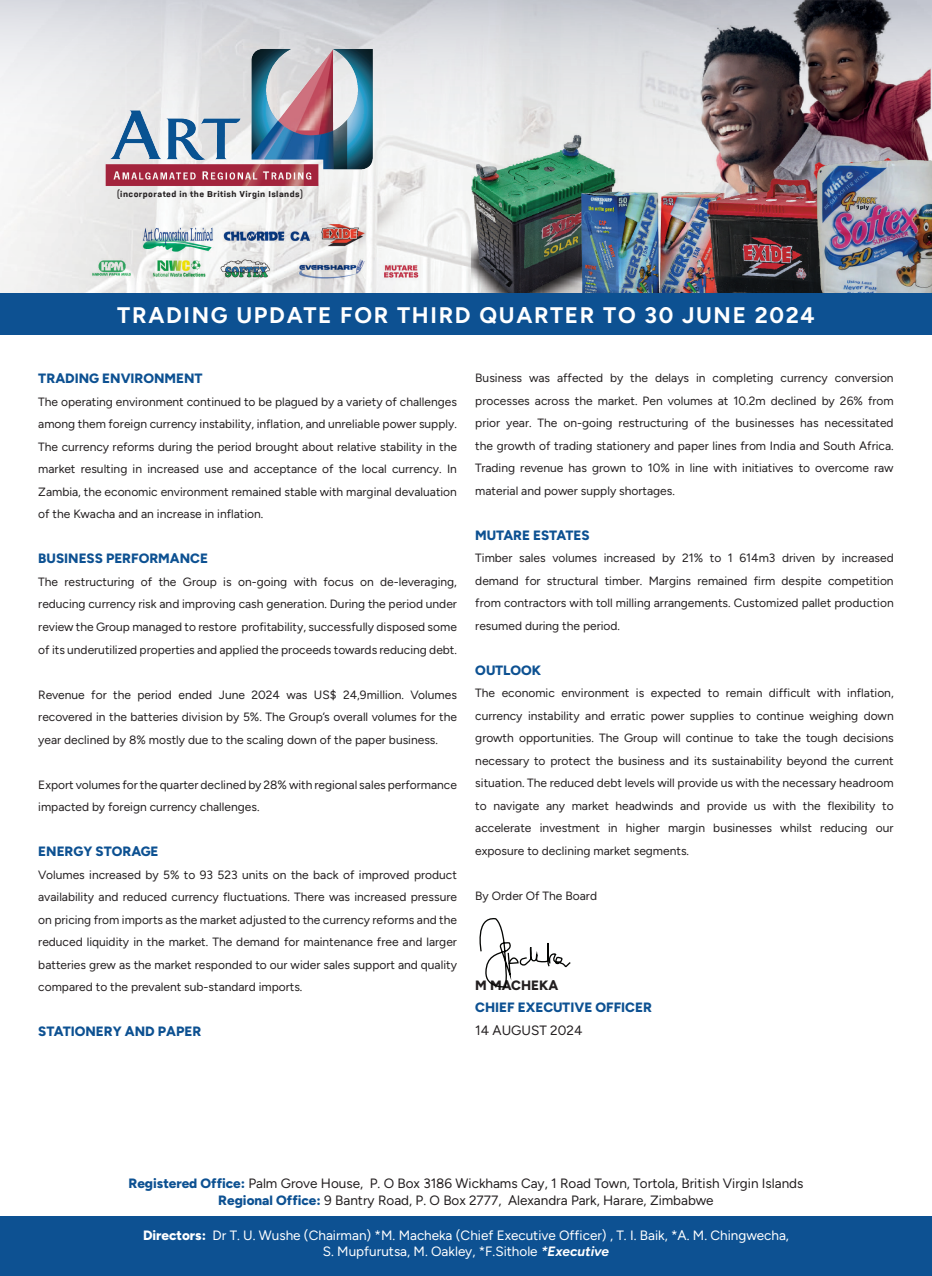
<style>
.page{position:relative;width:932px;height:1276px;background:#fff}
.page>*{position:absolute;margin:0;border:0;box-sizing:border-box;transform-origin:0 0}
.t1{font:700 22.5px "Figtree";letter-spacing:.075em;color:#fff}
.t2{font:13.5px/16.5px "Figtree";color:#231f20;text-align:center}
.t3{font:13.5px/16.5px "Figtree";color:#fff;text-align:center}
.t4{font:800 13.5px "Figtree";color:#0d5192}
.t5{font:800 13.5px "Figtree";color:#231f20}
.t6{font:12px/22.5px "Figtree";color:#231f20;text-align:justify}
.t7{font:700 8.55px "PCTL9600 Rg";letter-spacing:.05em;color:#231f20}
.s1{font-weight:800;color:#0d5192}
.s2{font-weight:800}
.s3{font-weight:700;font-style:italic}
</style>
<div class="page">
<img style="left:15px;top:0;width:916px;height:293px">
<div style="left:0;top:293px;width:931px;height:41px;background:#0d5192"></div>
<img style="left:56px;top:47px;width:357px;height:140px">
<div style="left:0;top:1216px;width:931px;height:60px;background:#0d5192"></div>
<svg style="left:479px;top:918px;width:92px;height:70px"></svg>
<p class="t7" style="left:117px;top:187px;width:188px">(incorporated in the British Virgin Islands)</p>
<h1 class="t1" style="left:117px;top:301px;width:698px">TRADING UPDATE FOR THIRD QUARTER TO 30 JUNE 2024</h1>
<p class="t4" style="left:38px;top:370px;width:166px">TRADING ENVIRONMENT</p>
<p class="t6" style="left:38px;top:390px;width:420px">The operating environment continued to be plagued by a variety of challenges among them foreign currency instability, inflation, and unreliable power supply.<br>The currency reforms during the period brought about relative stability in the market resulting in increased use and acceptance of the local currency. In Zambia, the economic environment remained stable with marginal devaluation of the Kwacha and an increase in inflation.</p>
<p class="t4" style="left:38px;top:550px;width:171px">BUSINESS PERFORMANCE</p>
<p class="t6" style="left:38px;top:570px;width:420px">The restructuring of the Group is on-going with focus on de-leveraging, reducing currency risk and improving cash generation. During the period under review the Group managed to restore profitability, successfully disposed some of its underutilized properties and applied the proceeds towards reducing debt.</p>
<p class="t6" style="left:38px;top:683px;width:420px">Revenue for the period ended June 2024 was US$ 24,9million. Volumes recovered in the batteries division by 5%. The Group’s overall volumes for the year declined by 8% mostly due to the scaling down of the paper business.</p>
<p class="t6" style="left:38px;top:773px;width:420px">Export volumes for the quarter declined by 28% with regional sales performance impacted by foreign currency challenges.</p>
<p class="t4" style="left:38px;top:843px;width:122px">ENERGY STORAGE</p>
<p class="t6" style="left:38px;top:863px;width:420px">Volumes increased by 5% to 93 523 units on the back of improved product availability and reduced currency fluctuations. There was increased pressure on pricing from imports as the market adjusted to the currency reforms and the reduced liquidity in the market. The demand for maintenance free and larger batteries grew as the market responded to our wider sales support and quality compared to the prevalent sub-standard imports.</p>
<p class="t4" style="left:38px;top:1023px;width:164px">STATIONERY AND PAPER</p>
<p class="t6" style="left:475px;top:366px;width:420px">Business was affected by the delays in completing currency conversion processes across the market. Pen volumes at 10.2m declined by 26% from prior year. The on-going restructuring of the businesses has necessitated the growth of trading stationery and paper lines from India and South Africa.<br>Trading revenue has grown to 10% in line with initiatives to overcome raw material and power supply shortages.</p>
<p class="t4" style="left:475px;top:526px;width:116px">MUTARE ESTATES</p>
<p class="t6" style="left:475px;top:546px;width:420px">Timber sales volumes increased by 21% to 1 614m3 driven by increased demand for structural timber. Margins remained firm despite competition from contractors with toll milling arrangements. Customized pallet production resumed during the period.</p>
<p class="t4" style="left:475px;top:661px;width:67px">OUTLOOK</p>
<p class="t6" style="left:475px;top:681px;width:420px">The economic environment is expected to remain difficult with inflation, currency instability and erratic power supplies to continue weighing down growth opportunities. The Group will continue to take the tough decisions necessary to protect the business and its sustainability beyond the current situation. The reduced debt levels will provide us with the necessary headroom to navigate any market headwinds and provide us with the flexibility to accelerate investment in higher margin businesses whilst reducing our exposure to declining market segments.</p>
<p class="t6" style="left:475px;top:884px;width:123px">By Order Of The Board</p>
<p class="t5" style="left:475px;top:976px;width:85px">M MACHEKA</p>
<p class="t4" style="left:475px;top:999px;width:178px">CHIEF EXECUTIVE OFFICER</p>
<p class="t2" style="left:475px;top:1021px;width:108px">14 AUGUST 2024</p>
<p class="t2" style="left:128px;top:1175px;width:676px"><span class="s1">Registered Office:</span> Palm Grove House, P. O Box 3186 Wickhams Cay, 1 Road Town, Tortola, British Virgin Islands<br><span class="s1">Regional Office:</span> 9 Bantry Road, P. O Box 2777, Alexandra Park, Harare, Zimbabwe</p>
<p class="t3" style="left:143px;top:1227px;width:647px"><span class="s2">Directors:</span> Dr T. U. Wushe (Chairman) *M. Macheka (Chief Executive Officer) , T. I. Baik, *A. M. Chingwecha,<br>S. Mupfurutsa, M. Oakley, *F.Sithole <span class="s3">*Executive</span></p>
</div>
